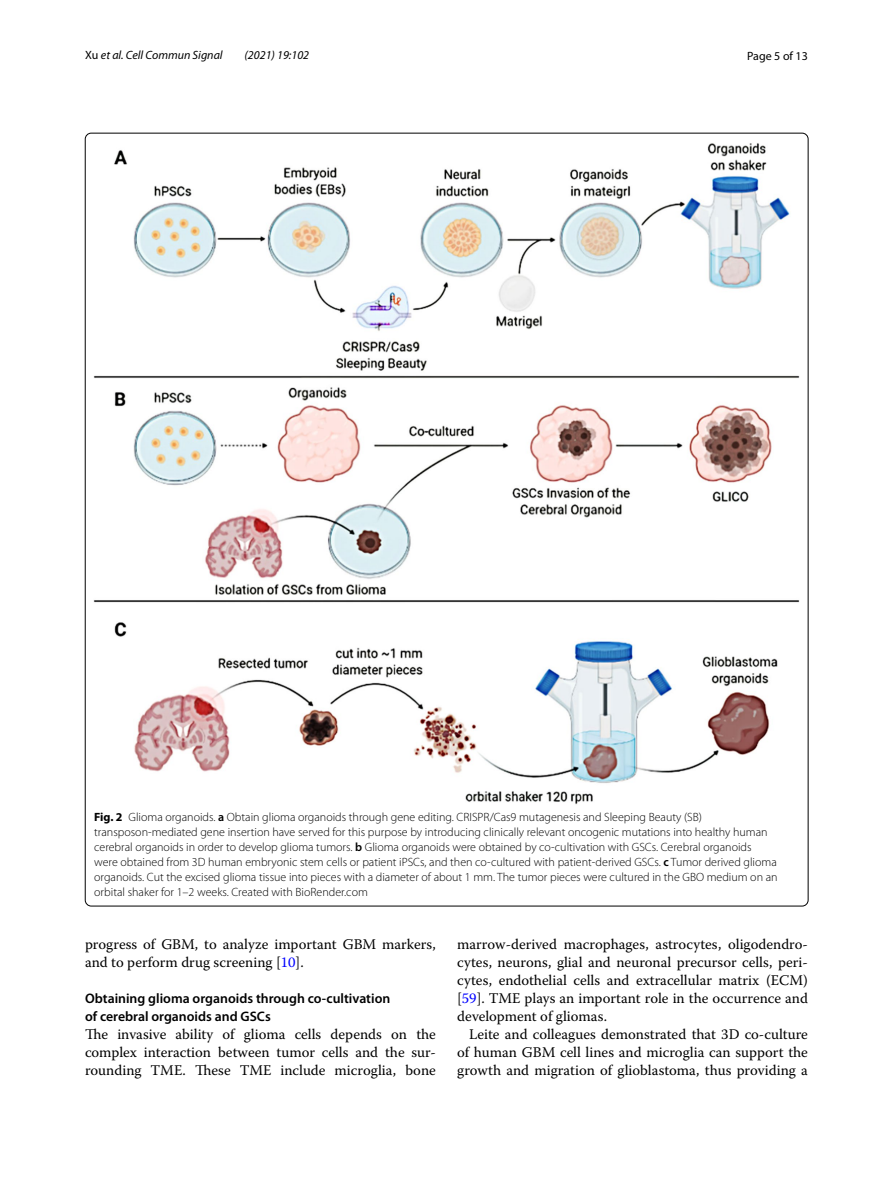
<style>
.page{position:relative;width:893px;height:1187px;background:#fff}
.page>*{position:absolute;margin:0;border:0;box-sizing:border-box;transform-origin:0 0}
.t1{font:14.7px/18px "Warnock Pro";color:#000;text-align:justify}
.t2{font:600 13.8px/18px "Myriad Pro";color:#000}
.t3{font:300 12px/15px "Myriad Pro";color:#000}
.t4{font:italic 12px "Myriad Pro";color:#000}
.t5{font:12px "Myriad Pro";color:#000}
.s1{font-style:normal}
.s2{font-weight:700}
.s3{font-weight:600}
.s4{color:#00f}
</style>
<div class="page">
<img style="left:94px;top:143px;width:706px;height:662px">
<p class="t4" style="left:85px;top:48px;width:139px"><span class="s1">Xu</span> et al. Cell Commun Signal</p>
<p class="t4" style="left:245px;top:48px;width:66px">(2021) 19:102</p>
<p class="t5" style="left:747px;top:48px;width:62px">Page 5 of 13</p>
<p class="t3" style="left:94px;top:810px;width:685px"><span class="s2">Fig. 2</span> Glioma organoids. <span class="s3">a</span> Obtain glioma organoids through gene editing. CRISPR/Cas9 mutagenesis and Sleeping Beauty (SB) transposon-mediated gene insertion have served for this purpose by introducing clinically relevant oncogenic mutations into healthy human cerebral organoids in order to develop glioma tumors. <span class="s3">b</span> Glioma organoids were obtained by co-cultivation with GSCs. Cerebral organoids were obtained from 3D human embryonic stem cells or patient iPSCs, and then co-cultured with patient-derived GSCs. <span class="s3">c</span> Tumor derived glioma organoids. Cut the excised glioma tissue into pieces with a diameter of about 1 mm. The tumor pieces were cultured in the GBO medium on an orbital shaker for 1–2 weeks. Created with BioRender.com</p>
<p class="t1" style="left:85px;top:935px;width:352px">progress of GBM, to analyze important GBM markers, and to perform drug screening [<span class="s4">10</span>].</p>
<p class="t2" style="left:85px;top:989px;width:307px">Obtaining glioma organoids through co‑cultivation of cerebral organoids and GSCs</p>
<p class="t1" style="left:85px;top:1025px;width:352px">The invasive ability of glioma cells depends on the complex interaction between tumor cells and the sur&shy;rounding TME. These TME include microglia, bone</p>
<p class="t1" style="left:457px;top:935px;width:352px">marrow-derived macrophages, astrocytes, oligodendro&shy;cytes, neurons, glial and neuronal precursor cells, peri&shy;cytes, endothelial cells and extracellular matrix (ECM) [<span class="s4">59</span>]. TME plays an important role in the occurrence and development of gliomas.</p>
<p class="t1" style="left:457px;top:1025px;width:352px;text-indent:12px">Leite and colleagues demonstrated that 3D co-culture of human GBM cell lines and microglia can support the growth and migration of glioblastoma, thus providing a</p>
</div>
